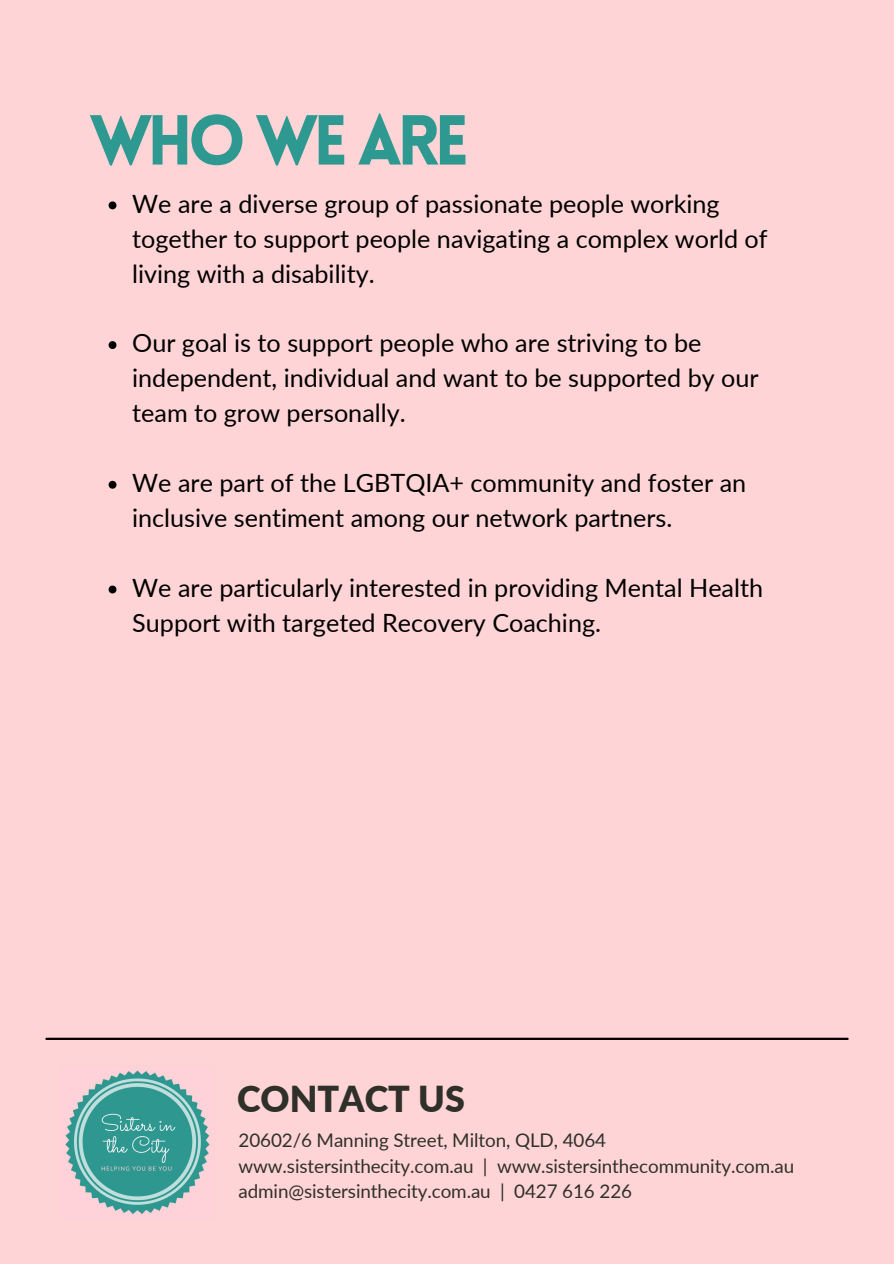
<style>
.page{position:relative;width:894px;height:1264px;background:#fff}
.page>*{position:absolute;margin:0;border:0;box-sizing:border-box;transform-origin:0 0}
.t1{font:900 69px "Lovelo";letter-spacing:-.075em;color:#2e9991}
.t2{font:900 35.85px "Lato";color:#2f3029}
.t3{font:25.2px/35px "Lato";color:#000}
.t4{font:18.9px "Lato";letter-spacing:-.005em;color:#2f3029}
</style>
<div class="page">
<div style="left:0;top:0;width:893px;height:1263px;background:#ffd4d7"></div>
<hr style="left:46px;top:1037px;width:801px;height:2px;background:#000">
<img style="left:65px;top:1070px;width:145px;height:144px">
<svg style="left:109px;top:201px;width:7px;height:8px"></svg>
<svg style="left:109px;top:341px;width:7px;height:8px"></svg>
<svg style="left:109px;top:481px;width:7px;height:7px"></svg>
<svg style="left:109px;top:585px;width:7px;height:8px"></svg>
<p class="t1" style="left:89px;top:113px;width:381px">WHO WE ARE</p>
<p class="t3" style="left:132px;top:185px;width:636px">We are a diverse group of passionate people working together to support people navigating a complex world of living with a disability.</p>
<p class="t3" style="left:132px;top:325px;width:627px">Our goal is to support people who are striving to be independent, individual and want to be supported by our team to grow personally.</p>
<p class="t3" style="left:132px;top:465px;width:615px">We are part of the LGBTQIA+ community and foster an inclusive sentiment among our network partners.</p>
<p class="t3" style="left:132px;top:569px;width:632px">We are particularly interested in providing Mental Health<br>Support with targeted Recovery Coaching.</p>
<p class="t2" style="left:237px;top:1076px;width:229px">CONTACT US</p>
<p class="t4" style="left:238px;top:1128px;width:369px">20602/6 Manning Street, Milton, QLD, 4064</p>
<p class="t4" style="left:238px;top:1154px;width:557px">www.sistersinthecity.com.au | www.sistersinthecommunity.com.au</p>
<p class="t4" style="left:238px;top:1179px;width:395px">admin@sistersinthecity.com.au | 0427 616 226</p>
</div>
